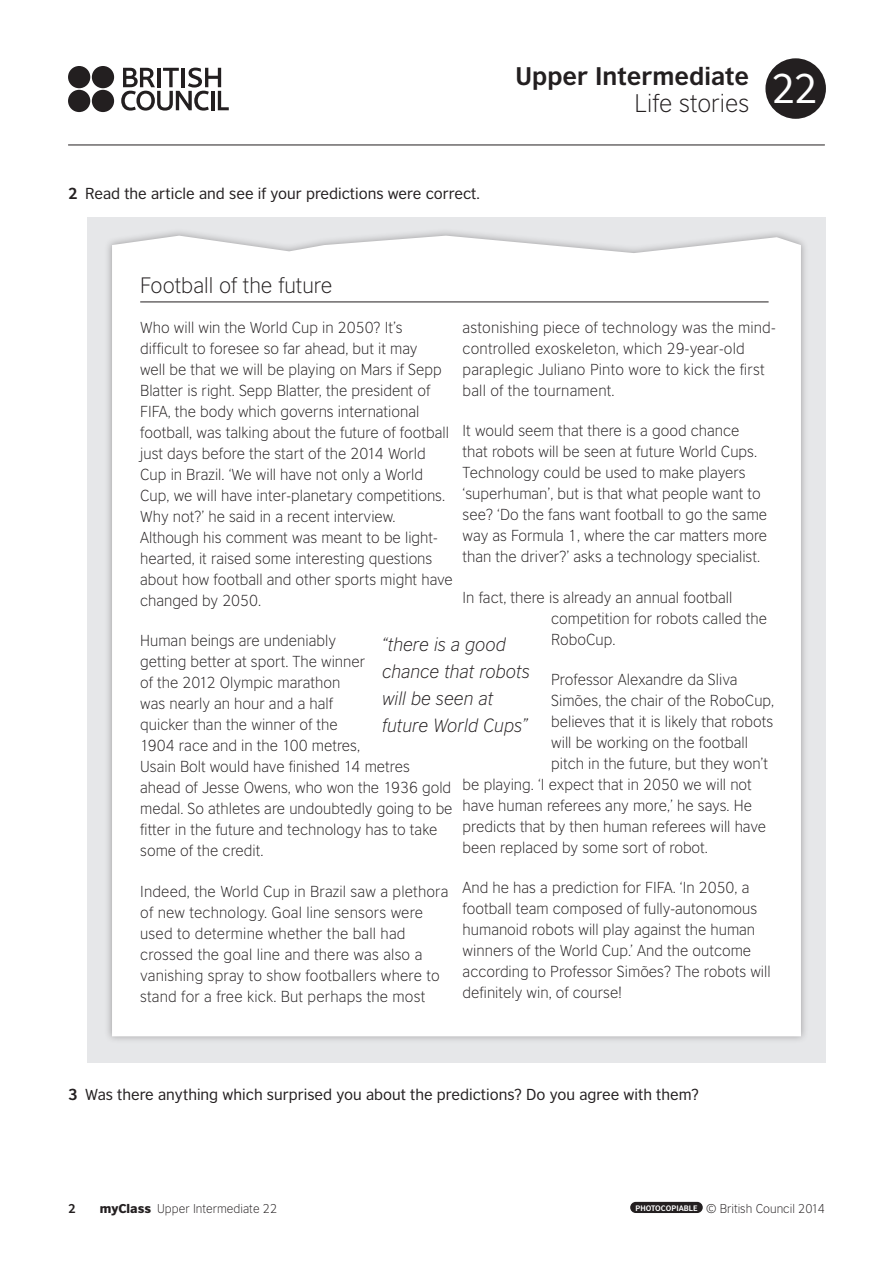
<style>
.page{position:relative;width:893px;height:1263px;background:#fff}
.page>*{position:absolute;margin:0;border:0;box-sizing:border-box;transform-origin:0 0}
.t1{font:39px "British Council Sans";color:#fff}
.t2{font:700 24px "British Council Sans";color:#231f20}
.t3{font:300 24px "British Council Sans";color:#231f20}
.t4{font:300 21px "British Council Sans";color:#231f20}
.t5{font:italic 300 18px/27px "British Council Sans";color:#231f20}
.t6{font:300 15px/21px "British Council Sans";color:#231f20}
.t7{font:15px "British Council Sans";color:#231f20}
.t8{font:300 12px "British Council Sans";color:#231f20}
.t9{font:700 12px "British Council Sans";color:#231f20}
.s1{font-weight:700}
.s2{font-weight:900}
</style>
<div class="page">
<svg style="left:121px;top:68px;width:108px;height:43px"></svg>
<div style="left:68px;top:66px;width:22px;height:22px;background:#231f20;border-radius:50%"></div>
<div style="left:92px;top:66px;width:22px;height:22px;background:#231f20;border-radius:50%"></div>
<div style="left:68px;top:90px;width:22px;height:22px;background:#231f20;border-radius:50%"></div>
<div style="left:92px;top:90px;width:22px;height:22px;background:#231f20;border-radius:50%"></div>
<hr style="left:68px;top:145px;width:757px;height:1px;background:#231f20">
<div style="left:630px;top:1202px;width:73px;height:11px;background:#231f20;border-radius:6px"></div>
<div style="left:765px;top:58px;width:61px;height:61px;background:#231f20;border-radius:50%"></div>
<div style="left:87px;top:217px;width:739px;height:845px;background:#e6e7e9"></div>
<div style="left:104px;top:228px;width:705px;height:816px;background:#231f20;opacity:.35"></div>
<div style="left:112px;top:236px;width:689px;height:800px;background:#fff"></div>
<hr style="left:140px;top:302px;width:629px;height:1px;background:#231f20">
<p class="t7" style="left:68px;top:185px;width:413px"><span class="s1">2</span> Read the article and see if your predictions were correct.</p>
<h2 class="t2" style="left:515px;top:61px;width:235px">Upper Intermediate</h2>
<h2 class="t3" style="left:635px;top:90px;width:116px">Life stories</h2>
<h1 class="t1" style="left:771px;top:65px;width:48px">22</h1>
<h3 class="t4" style="left:140px;top:273px;width:194px">Football of the future</h3>
<p class="t6" style="left:140px;top:317px;width:314px">Who will win the World Cup in 2050? It’s difficult to foresee so far ahead, but it may<br>well be that we will be playing on Mars if Sepp Blatter is right. Sepp Blatter, the president of FIFA, the body which governs international football, was talking about the future of football just days before the start of the 2014 World Cup in Brazil. ‘We will have not only a World Cup, we will have inter-planetary competitions.<br>Why not?’ he said in a recent interview.<br>Although his comment was meant to be light&shy;hearted, it raised some interesting questions about how football and other sports might have changed by 2050.</p>
<p class="t6" style="left:140px;top:630px;width:314px">Human beings are undeniably<br>getting better at sport. The winner<br>of the 2012 Olympic marathon<br>was nearly an hour and a half<br>quicker than the winner of the<br>1904 race and in the 100 metres,<br>Usain Bolt would have finished 14 metres ahead of Jesse Owens, who won the 1936 gold medal. So athletes are undoubtedly going to be fitter in the future and technology has to take some of the credit.</p>
<p class="t6" style="left:140px;top:880px;width:310px">Indeed, the World Cup in Brazil saw a plethora of new technology. Goal line sensors were used to determine whether the ball had crossed the goal line and there was also a vanishing spray to show footballers where to stand for a free kick. But perhaps the most</p>
<p class="t6" style="left:463px;top:317px;width:314px">astonishing piece of technology was the mind&shy;controlled exoskeleton, which 29-year-old paraplegic Juliano Pinto wore to kick the first ball of the tournament.</p>
<p class="t6" style="left:463px;top:420px;width:306px">It would seem that there is a good chance that robots will be seen at future World Cups.<br>Technology could be used to make players ‘superhuman’, but is that what people want to see? ‘Do the fans want football to go the same way as Formula 1, where the car matters more than the driver?’ asks a technology specialist.</p>
<p class="t6" style="left:551px;top:586px;width:217px;text-indent:-89px">In fact, there is already an annual football competition for robots called the<br>RoboCup.</p>
<p class="t6" style="left:551px;top:669px;width:188px">Professor Alexandre da Sliva</p>
<p class="t6" style="left:551px;top:690px;width:225px">Simões, the chair of the RoboCup,</p>
<p class="t6" style="left:551px;top:711px;width:224px">believes that it is likely that robots</p>
<p class="t6" style="left:551px;top:732px;width:198px">will be working on the football</p>
<p class="t6" style="left:551px;top:753px;width:218px">pitch in the future, but they won’t</p>
<p class="t6" style="left:463px;top:774px;width:291px">be playing. ‘I expect that in 2050 we will not</p>
<p class="t6" style="left:463px;top:795px;width:291px">have human referees any more,’ he says. He</p>
<p class="t6" style="left:463px;top:816px;width:305px">predicts that by then human referees will have</p>
<p class="t6" style="left:463px;top:837px;width:247px">been replaced by some sort of robot.</p>
<p class="t6" style="left:463px;top:877px;width:310px">And he has a prediction for FIFA. ‘In 2050, a football team composed of fully-autonomous humanoid robots will play against the human winners of the World Cup.’ And the outcome according to Professor Simões? The robots will definitely win, of course!</p>
<p class="t5" style="left:382px;top:631px;width:149px">“there is a good chance that robots will be seen at future World Cups”</p>
<p class="t7" style="left:68px;top:1086px;width:632px"><span class="s1">3</span> Was there anything which surprised you about the predictions? Do you agree with them?</p>
<p class="t9" style="left:68px;top:1201px;width:9px">2</p>
<p class="t8" style="left:100px;top:1202px;width:179px"><span class="s2">myClass</span> Upper Intermediate 22</p>
<p class="t8" style="left:635px;top:1202px;width:191px"><sup>PHOTOCOPIABLE</sup> © British Council 2014</p>
</div>
